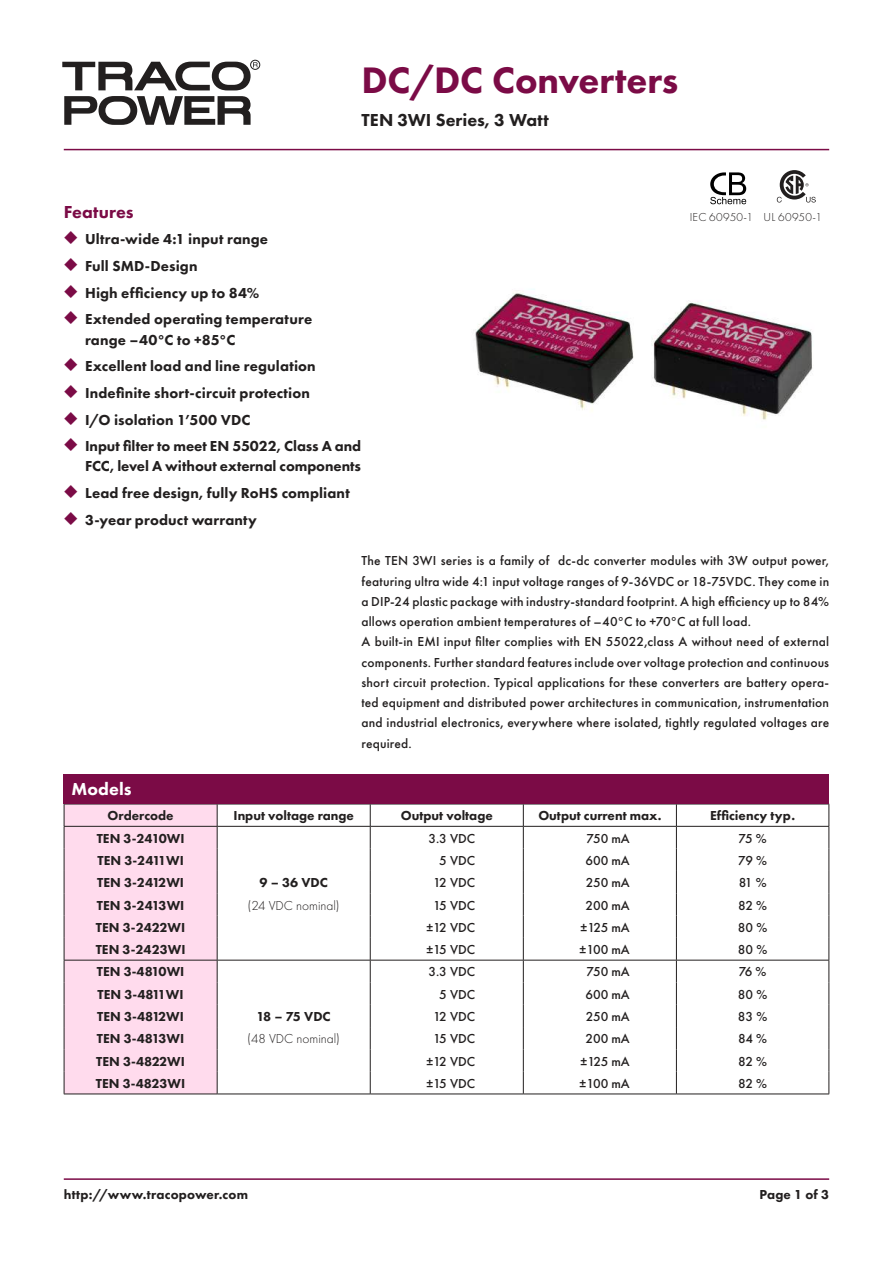
<style>
.page{position:relative;width:893px;height:1263px;background:#fff}
.page>*{position:absolute;margin:0;border:0;box-sizing:border-box;transform-origin:0 0}
.t1{font:800 38.25px "Futura PT";letter-spacing:-.005em;color:#7b0b46}
.t2{font:800 18px "Futura PT";color:#221f1f}
.t3{font:800 18px "Futura PT";letter-spacing:.005em;color:#7b0b46}
.t4{font:800 18px "Futura PT";color:#fff}
.t5{font:800 15px/20.2px "Futura PT";letter-spacing:.01em;color:#221f1f}
.t6{font:500 13.5px/20.2px "Futura PT";letter-spacing:.015em;color:#221f1f}
.t7{font:800 13.5px "Futura PT";color:#221f1f}
.t8{font:300 13.5px "Futura PT";color:#221f1f}
.t9{font:300 12px "Futura PT";letter-spacing:.02em;color:#221f1f}
.s1{color:#7b0b46}
</style>
<div class="page">
<div style="left:250px;top:60px;width:10px;height:10px;border:1px solid #221f1f;border-radius:50%"></div>
<svg style="left:64px;top:96px;width:187px;height:29px"></svg>
<svg style="left:62px;top:62px;width:196px;height:28px"></svg>
<hr style="left:64px;top:1178px;width:765px;height:2px;background:#7b0b46">
<hr style="left:64px;top:149px;width:765px;height:1px;background:#7b0b46">
<hr style="left:217px;top:804px;width:153px;height:1px;background:#221f1f">
<hr style="left:370px;top:804px;width:153px;height:1px;background:#221f1f">
<hr style="left:523px;top:804px;width:153px;height:1px;background:#221f1f">
<hr style="left:676px;top:804px;width:153px;height:1px;background:#221f1f">
<hr style="left:217px;top:826px;width:153px;height:1px;background:#221f1f">
<hr style="left:370px;top:826px;width:153px;height:1px;background:#221f1f">
<hr style="left:523px;top:826px;width:153px;height:1px;background:#221f1f">
<hr style="left:676px;top:826px;width:153px;height:1px;background:#221f1f">
<hr style="left:217px;top:960px;width:153px;height:1px;background:#221f1f">
<hr style="left:370px;top:960px;width:153px;height:1px;background:#221f1f">
<hr style="left:523px;top:960px;width:153px;height:1px;background:#221f1f">
<hr style="left:676px;top:960px;width:153px;height:1px;background:#221f1f">
<svg style="left:64px;top:804px;width:154px;height:290px;background:#f3d1e2"></svg>
<svg style="left:370px;top:804px;width:1px;height:290px"></svg>
<svg style="left:523px;top:804px;width:1px;height:290px"></svg>
<svg style="left:676px;top:804px;width:1px;height:290px"></svg>
<svg style="left:829px;top:804px;width:1px;height:290px"></svg>
<hr style="left:64px;top:1094px;width:153px;height:1px;background:#221f1f">
<hr style="left:217px;top:1094px;width:153px;height:1px;background:#221f1f">
<hr style="left:370px;top:1094px;width:153px;height:1px;background:#221f1f">
<hr style="left:523px;top:1094px;width:153px;height:1px;background:#221f1f">
<hr style="left:676px;top:1094px;width:153px;height:1px;background:#221f1f">
<div style="left:64px;top:774px;width:765px;height:30px;background:#7b0b46"></div>
<svg style="left:777px;top:170px;width:39px;height:33px"></svg>
<img style="left:475px;top:289px;width:337px;height:131px">
<svg style="left:710px;top:172px;width:36px;height:32px"></svg>
<h1 class="t1" style="left:361px;top:64px;width:319px">DC/DC Converters</h1>
<h2 class="t2" style="left:361px;top:112px;width:189px">TEN 3WI Series, 3 Watt</h2>
<h2 class="t3" style="left:64px;top:204px;width:71px">Features</h2>
<p class="t5" style="left:64px;top:230px;width:206px"><span class="s1">◆</span> Ultra-wide 4:1 input range</p>
<p class="t5" style="left:64px;top:257px;width:135px"><span class="s1">◆</span> Full SMD-Design</p>
<p class="t5" style="left:64px;top:284px;width:197px"><span class="s1">◆</span> High efficiency up to 84%</p>
<p class="t5" style="left:85px;top:310px;width:229px;text-indent:-21px"><span class="s1">◆</span> Extended operating temperature range –40°C to +85°C</p>
<p class="t5" style="left:64px;top:357px;width:253px"><span class="s1">◆</span> Excellent load and line regulation</p>
<p class="t5" style="left:64px;top:384px;width:248px"><span class="s1">◆</span> Indefinite short-circuit protection</p>
<p class="t5" style="left:64px;top:410px;width:188px"><span class="s1">◆</span> I/O isolation 1’500 VDC</p>
<p class="t5" style="left:64px;top:437px;width:299px;text-align:right"><span class="s1">◆</span> Input filter to meet EN 55022, Class A and<br>FCC, level A without external components</p>
<p class="t5" style="left:64px;top:484px;width:288px"><span class="s1">◆</span> Lead free design, fully RoHS compliant</p>
<p class="t5" style="left:64px;top:511px;width:195px"><span class="s1">◆</span> 3-year product warranty</p>
<p class="t9" style="left:690px;top:212px;width:134px">IEC 60950-1 UL 60950-1</p>
<h2 class="t4" style="left:72px;top:782px;width:61px">Models</h2>
<p class="t6" style="left:361px;top:551px;width:469px">The TEN 3WI series is a family of dc-dc converter modules with 3W output power, featuring ultra wide 4:1 input voltage ranges of 9-36VDC or 18-75VDC. They come in a DIP-24 plastic package with industry-standard footprint. A high efficiency up to 84% allows operation ambient temperatures of –40°C to +70°C at full load.<br>A built-in EMI input filter complies with EN 55022,class A without need of external components. Further standard features include over voltage protection and continuous short circuit protection. Typical applications for these converters are battery opera&shy;ted equipment and distributed power architectures in communication, instrumentation and industrial electronics, everywhere where isolated, tightly regulated voltages are required.</p>
<p class="t7" style="left:108px;top:810px;width:68px">Ordercode</p>
<p class="t7" style="left:234px;top:810px;width:122px">Input voltage range</p>
<p class="t7" style="left:401px;top:810px;width:93px">Output voltage</p>
<p class="t7" style="left:538px;top:810px;width:125px">Output current max.</p>
<p class="t7" style="left:710px;top:810px;width:86px">Efficiency typ.</p>
<p class="t7" style="left:97px;top:832px;width:89px">TEN 3-2410WI</p>
<p class="t6" style="left:428px;top:829px;width:48px">3.3 VDC</p>
<p class="t6" style="left:587px;top:829px;width:45px">750 mA</p>
<p class="t6" style="left:739px;top:829px;width:30px">75 %</p>
<p class="t7" style="left:97px;top:855px;width:88px">TEN 3-2411WI</p>
<p class="t6" style="left:439px;top:851px;width:37px">5 VDC</p>
<p class="t6" style="left:585px;top:851px;width:46px">600 mA</p>
<p class="t6" style="left:738px;top:851px;width:30px">79 %</p>
<p class="t7" style="left:97px;top:877px;width:88px">TEN 3-2412WI</p>
<p class="t7" style="left:259px;top:877px;width:70px">9 – 36 VDC</p>
<p class="t6" style="left:433px;top:873px;width:43px">12 VDC</p>
<p class="t6" style="left:586px;top:873px;width:46px">250 mA</p>
<p class="t6" style="left:739px;top:873px;width:29px">81 %</p>
<p class="t7" style="left:97px;top:899px;width:89px">TEN 3-2413WI</p>
<p class="t8" style="left:248px;top:899px;width:94px">(24 VDC nominal)</p>
<p class="t6" style="left:433px;top:896px;width:44px">15 VDC</p>
<p class="t6" style="left:585px;top:896px;width:46px">200 mA</p>
<p class="t6" style="left:738px;top:896px;width:30px">82 %</p>
<p class="t7" style="left:96px;top:922px;width:91px">TEN 3-2422WI</p>
<p class="t6" style="left:427px;top:918px;width:50px">±12 VDC</p>
<p class="t6" style="left:581px;top:918px;width:51px">±125 mA</p>
<p class="t6" style="left:738px;top:918px;width:31px">80 %</p>
<p class="t7" style="left:96px;top:944px;width:91px">TEN 3-2423WI</p>
<p class="t6" style="left:426px;top:940px;width:50px">±15 VDC</p>
<p class="t6" style="left:580px;top:940px;width:52px">±100 mA</p>
<p class="t6" style="left:738px;top:940px;width:31px">80 %</p>
<p class="t7" style="left:97px;top:966px;width:89px">TEN 3-4810WI</p>
<p class="t6" style="left:428px;top:963px;width:48px">3.3 VDC</p>
<p class="t6" style="left:587px;top:963px;width:45px">750 mA</p>
<p class="t6" style="left:739px;top:963px;width:29px">76 %</p>
<p class="t7" style="left:98px;top:989px;width:88px">TEN 3-4811WI</p>
<p class="t6" style="left:439px;top:985px;width:37px">5 VDC</p>
<p class="t6" style="left:585px;top:985px;width:46px">600 mA</p>
<p class="t6" style="left:738px;top:985px;width:31px">80 %</p>
<p class="t7" style="left:97px;top:1011px;width:88px">TEN 3-4812WI</p>
<p class="t7" style="left:257px;top:1011px;width:76px">18 – 75 VDC</p>
<p class="t6" style="left:433px;top:1007px;width:43px">12 VDC</p>
<p class="t6" style="left:586px;top:1007px;width:46px">250 mA</p>
<p class="t6" style="left:738px;top:1007px;width:31px">83 %</p>
<p class="t7" style="left:97px;top:1033px;width:89px">TEN 3-4813WI</p>
<p class="t8" style="left:247px;top:1033px;width:94px">(48 VDC nominal)</p>
<p class="t6" style="left:433px;top:1029px;width:44px">15 VDC</p>
<p class="t6" style="left:585px;top:1029px;width:46px">200 mA</p>
<p class="t6" style="left:738px;top:1029px;width:30px">84 %</p>
<p class="t7" style="left:96px;top:1055px;width:90px">TEN 3-4822WI</p>
<p class="t6" style="left:427px;top:1052px;width:50px">±12 VDC</p>
<p class="t6" style="left:581px;top:1052px;width:51px">±125 mA</p>
<p class="t6" style="left:738px;top:1052px;width:30px">82 %</p>
<p class="t7" style="left:96px;top:1078px;width:91px">TEN 3-4823WI</p>
<p class="t6" style="left:426px;top:1074px;width:50px">±15 VDC</p>
<p class="t6" style="left:580px;top:1074px;width:52px">±100 mA</p>
<p class="t6" style="left:738px;top:1074px;width:30px">82 %</p>
<p class="t7" style="left:64px;top:1189px;width:186px">http://www.tracopower.com</p>
<p class="t7" style="left:759px;top:1189px;width:71px">Page 1 of 3</p>
</div>
